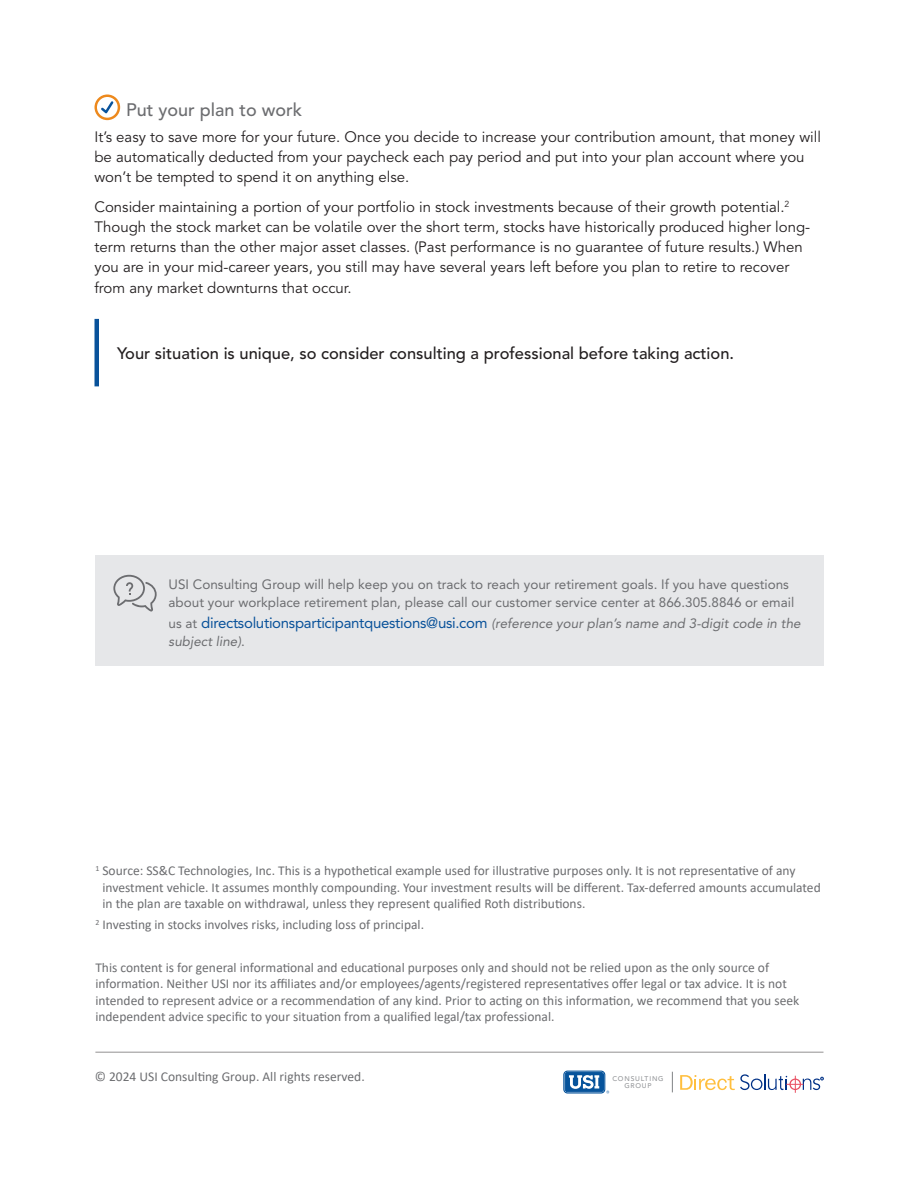
<style>
.page{position:relative;width:918px;height:1188px;background:#fff}
.page>*{position:absolute;margin:0;border:0;box-sizing:border-box;transform-origin:0 0}
.Subhead_2__blue{font:500 18px "Avenir LT Std";color:#6c6d70}
.Wrap_up_copy{font:500 16.5px "Avenir LT Std";color:#231f20}
.Body_copy{font:15px/20.2px "Avenir LT Std";color:#231f20}
.Call_out_copy{font:15px "Avenir LT Std";letter-spacing:-.02em;color:#09529a}
.Disclaimer{font:13.5px/16.5px "Calibri";color:#6c6d70}
.Call_out_copy-2{font:13.5px/18.8px "Avenir LT Std";color:#6c6d70}
.Call_out_copy-3{font:italic 13.5px "Avenir LT Std";color:#6c6d70}
.t1{font:500 6.75px/7.5px "Avenir LT Std";letter-spacing:.12em;color:#939598;text-align:center}
.s1{font-size:13.5px;color:#6c6d70}
.s2{font-style:italic;font-size:13.5px;color:#6c6d70}
.s3{font-style:normal}
</style>
<div class="page">
<hr style="left:95px;top:1052px;width:728px;height:1px;background:#231f20">
<svg style="left:94px;top:94px;width:26px;height:26px"></svg>
<div style="left:94px;top:319px;width:5px;height:67px;background:#09529a"></div>
<svg style="left:680px;top:1074px;width:144px;height:19px"></svg>
<svg style="left:672px;top:1072px;width:1px;height:20px"></svg>
<svg style="left:563px;top:1071px;width:42px;height:23px"></svg>
<svg style="left:564px;top:1072px;width:40px;height:20px"></svg>
<div style="left:565px;top:1072px;width:39px;height:20px;background:#06539b;border-radius:2px"></div>
<div style="left:565px;top:1072px;width:39px;height:20px;border:1px solid #06539b;border-radius:2px"></div>
<svg style="left:569px;top:1075px;width:30px;height:14px"></svg>
<div style="left:95px;top:555px;width:729px;height:111px;background:#e6e7e9"></div>
<svg style="left:113px;top:575px;width:44px;height:37px"></svg>
<p class="Subhead_2__blue" style="left:126px;top:99px;width:178px">Put your plan to work</p>
<p class="Body_copy" style="left:94px;top:127px;width:728px">It’s easy to save more for your future. Once you decide to increase your contribution amount, that money will be automatically deducted from your paycheck each pay period and put into your plan account where you won’t be tempted to spend it on anything else.</p>
<p class="Body_copy" style="left:94px;top:197px;width:717px">Consider maintaining a portion of your portfolio in stock investments because of their growth potential.<sup>2<br></sup>Though the stock market can be volatile over the short term, stocks have historically produced higher long&shy;term returns than the other major asset classes. (Past performance is no guarantee of future results.) When you are in your mid-career years, you still may have several years left before you plan to retire to recover from any market downturns that occur.</p>
<p class="Wrap_up_copy" style="left:117px;top:344px;width:619px">Your situation is unique, so consider consulting a professional before taking action.</p>
<p class="Call_out_copy-2" style="left:169px;top:575px;width:627px">USI Consulting Group will help keep you on track to reach your retirement goals. If you have questions about your workplace retirement plan, please call our customer service center at 866.305.8846 or email</p>
<p class="Call_out_copy" style="left:169px;top:614px;width:634px"><span class="s1">us at</span> directsolutionsparticipantquestions@usi.com <span class="s2">(reference your plan’s name and 3-digit code in the</span></p>
<p class="Call_out_copy-3" style="left:169px;top:634px;width:78px">subject line)<span class="s3">.</span></p>
<p class="Disclaimer" style="left:102px;top:862px;width:720px;text-indent:-7px"><sup>1</sup> Source: SS&amp;C Technologies, Inc. This is a hypothetical example used for illustrative purposes only. It is not representative of any investment vehicle. It assumes monthly compounding. Your investment results will be different. Tax-deferred amounts accumulated in the plan are taxable on withdrawal, unless they represent qualified Roth distributions.</p>
<p class="Disclaimer" style="left:95px;top:916px;width:330px"><sup>2</sup> Investing in stocks involves risks, including loss of principal.</p>
<p class="Disclaimer" style="left:95px;top:959px;width:705px">This content is for general informational and educational purposes only and should not be relied upon as the only source of information. Neither USI nor its affiliates and/or employees/agents/registered representatives offer legal or tax advice. It is not intended to represent advice or a recommendation of any kind. Prior to acting on this information, we recommend that you seek independent advice specific to your situation from a qualified legal/tax professional.</p>
<p class="Disclaimer" style="left:95px;top:1068px;width:272px">© 2024 USI Consulting Group. All rights reserved.</p>
<p class="t1" style="left:612px;top:1075px;width:53px">CONSULTING<br>GROUP</p>
</div>
